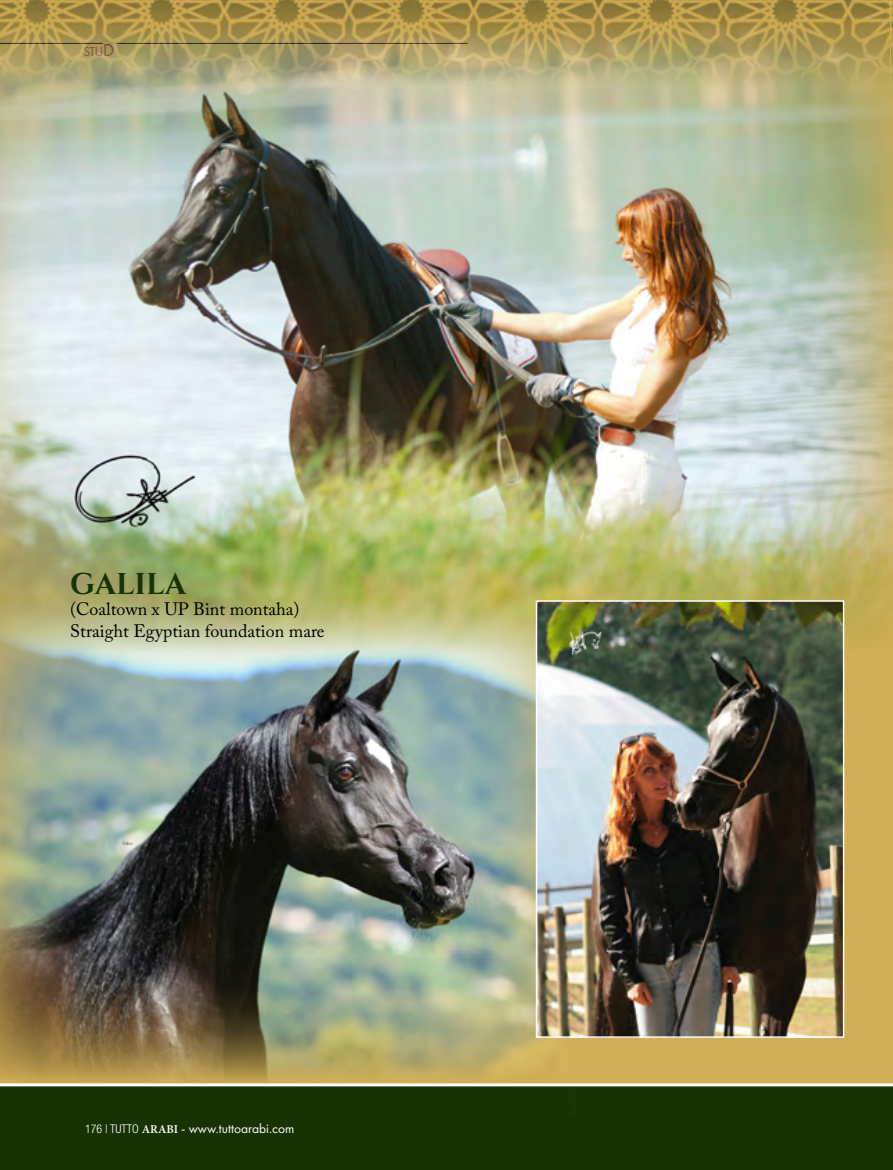
<style>
.page{position:relative;width:893px;height:1170px;background:#fff}
.page>*{position:absolute;margin:0;border:0;box-sizing:border-box;transform-origin:0 0}
.t1{font:700 30px "Cinzel";color:#173303}
.t2{font:18px/21.6px "Adobe Caslon Pro";color:#000}
.t3{font:13.5px "Futura PT";color:#fff}
.t4{font:13.5px "Futura PT";color:#9c2724}
.s1{font-size:18px}
.s2{font-family:"Helvetica Neue LT Std";font-weight:300;font-stretch:condensed;font-size:12px}
.s3{font-family:"Minion Pro";font-weight:600;font-size:12px}
</style>
<div class="page">
<div style="left:0;top:0;width:893px;height:1169px;background:#d1af56"></div>
<div style="left:0;top:1084px;width:893px;height:85px;background:#173303"></div>
<hr style="left:0;top:1083px;width:893px;height:3px;background:#fff">
<img style="left:0;top:652px;width:575px;height:435px">
<img style="left:0;top:129px;width:893px;height:523px">
<img style="left:0;top:0;width:891px;height:129px">
<hr style="left:891px;top:0;width:2px;height:129px;background:#fff">
<img style="left:539px;top:603px;width:302px;height:431px">
<div style="left:536px;top:600px;width:308px;height:437px;border:2px solid #fff"></div>
<p class="t4" style="left:83px;top:44px;width:33px">STU<span class="s1">D</span></p>
<h1 class="t1" style="left:70px;top:565px;width:117px">GALILA</h1>
<p class="t2" style="left:70px;top:598px;width:256px">(Coaltown x UP Bint montaha)<br>Straight Egyptian foundation mare</p>
<p class="t3" style="left:85px;top:1119px;width:211px"><span class="s2">176 | TUTTO</span> <span class="s3">ARABI</span> - www.tuttoarabi.com</p>
</div>
